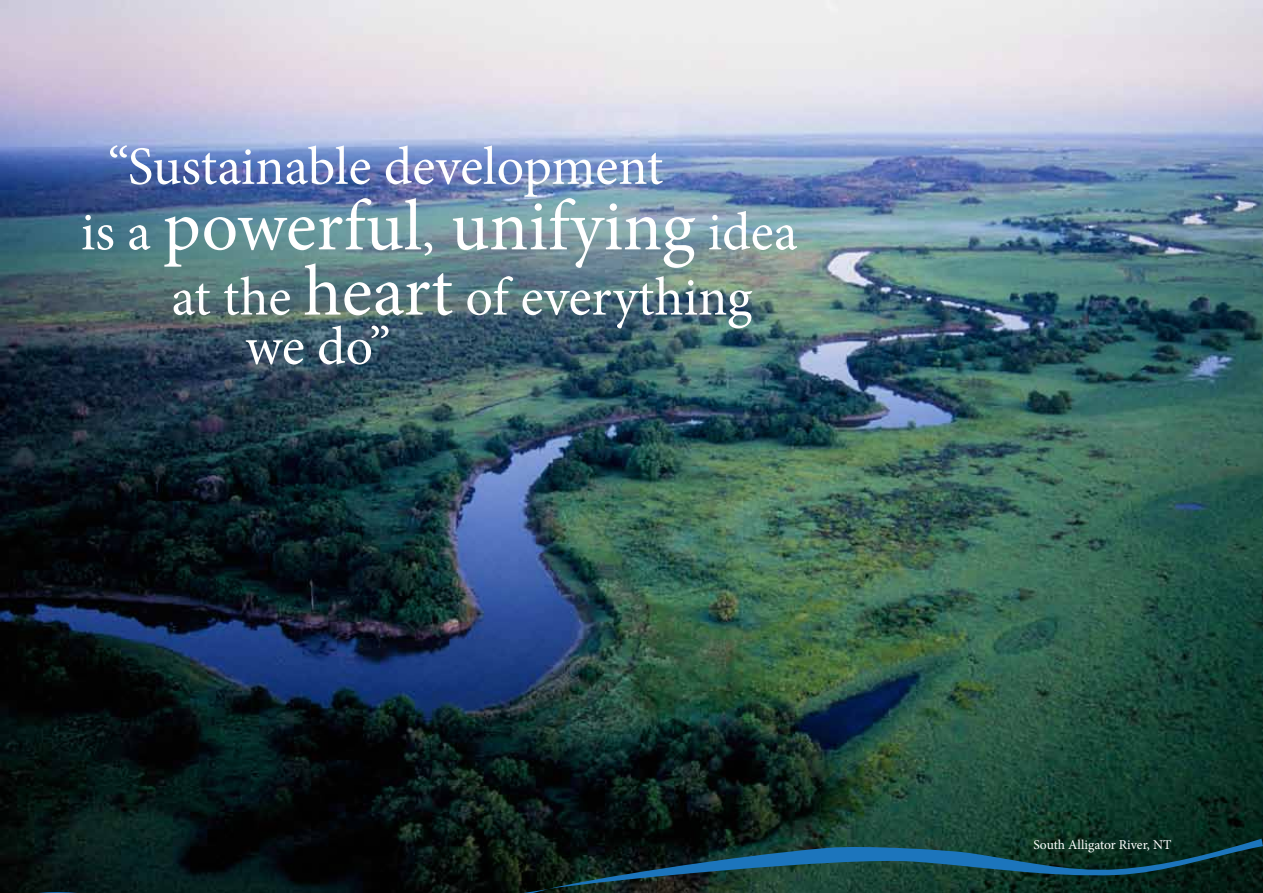
<style>
.page{position:relative;width:1263px;height:893px;background:#fff}
.page>*{position:absolute;margin:0;border:0;box-sizing:border-box;transform-origin:0 0}
.t1{font:72px "Minion Pro";color:#fff}
.t2{font:54px/49.3px "Minion Pro";letter-spacing:-.005em;color:#fff}
.t3{font:13.5px "Minion Pro";color:#fff}
.s1{font-size:54px}
.s2{font-size:72px}
</style>
<div class="page">
<img style="left:0;top:0;width:1263px;height:828px">
<svg style="left:0;top:828px;width:1263px;height:65px;background:#0c2525"></svg>
<p class="t2" style="left:108px;top:142px;width:557px">“Sustainable development</p>
<h1 class="t1" style="left:81px;top:178px;width:718px"><span class="s1">is a</span> powerful<span class="s1">,</span> unifying <span class="s1">idea</span></h1>
<p class="t2" style="left:245px;top:273px;width:509px;text-indent:-74px">at the <span class="s2">heart</span> of everything we do”</p>
<p class="t3" style="left:1033px;top:835px;width:140px">South Alligator River, NT</p>
</div>
